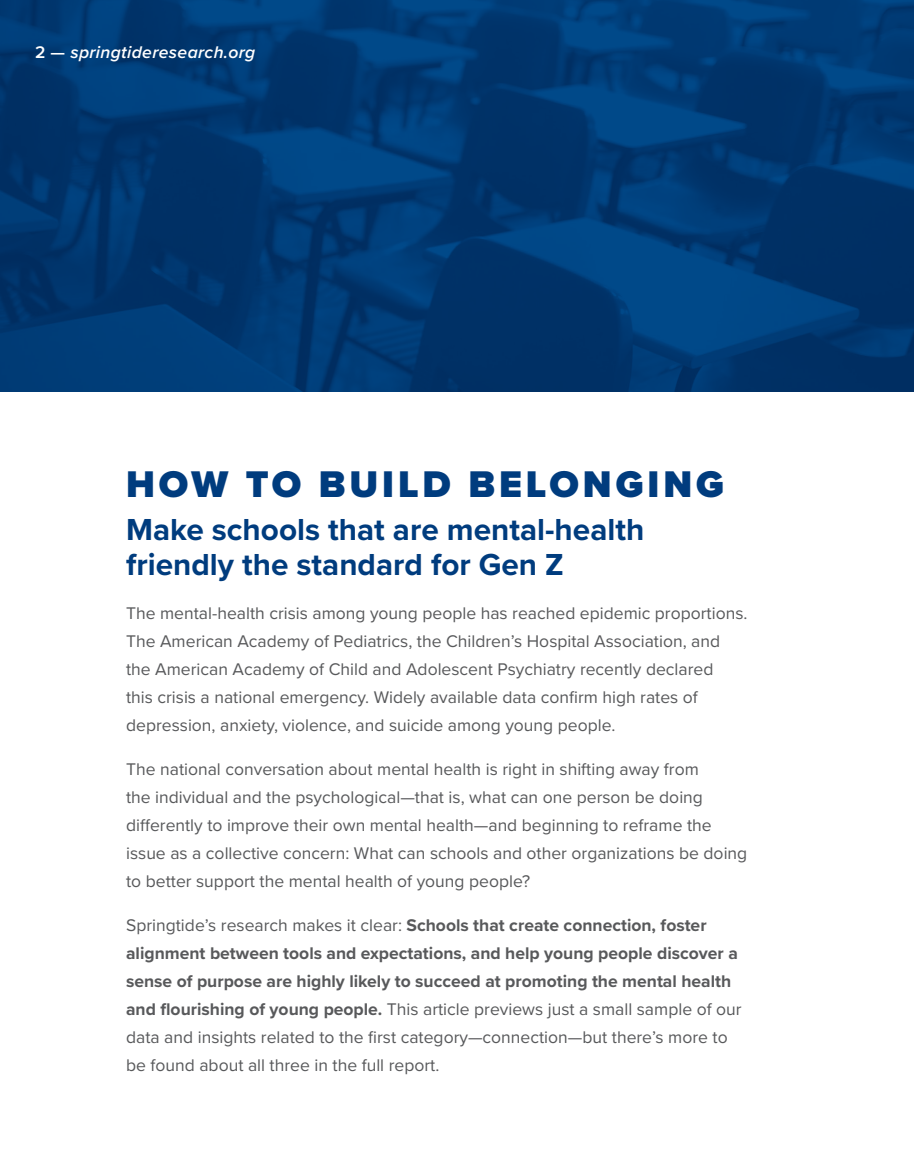
<style>
.page{position:relative;width:914px;height:1166px;background:#fff}
.page>*{position:absolute;margin:0;border:0;box-sizing:border-box;transform-origin:0 0}
.t1{font:900 38.5px "Proxima Nova";letter-spacing:.1em;color:#003c7e}
.t2{font:700 31.5px/35px "Proxima Nova";color:#003c7e}
.t3{font:17.5px/28px "Proxima Nova";color:#58595b}
.t4{font:700 17.5px/28px "Proxima Nova";color:#58595b}
.t5{font:italic 600 17.5px "Proxima Nova";letter-spacing:.02em;color:#fff}
.s1{font-style:normal}
.s2{font-weight:400}
</style>
<div class="page">
<svg style="left:0;top:0;width:914px;height:391px;background:#003871"></svg>
<p class="t5" style="left:35px;top:39px;width:222px"><span class="s1">2 —</span> springtideresearch.org</p>
<h1 class="t1" style="left:126px;top:456px;width:599px">HOW TO BUILD BELONGING</h1>
<h2 class="t2" style="left:126px;top:511px;width:519px">Make schools that are mental-health friendly the standard for Gen Z</h2>
<p class="t3" style="left:126px;top:598px;width:623px">The mental-health crisis among young people has reached epidemic proportions.<br>The American Academy of Pediatrics, the Children’s Hospital Association, and the American Academy of Child and Adolescent Psychiatry recently declared<br>this crisis a national emergency. Widely available data confirm high rates of depression, anxiety, violence, and suicide among young people.</p>
<p class="t3" style="left:126px;top:754px;width:622px">The national conversation about mental health is right in shifting away from<br>the individual and the psychological—that is, what can one person be doing differently to improve their own mental health—and beginning to reframe the issue as a collective concern: What can schools and other organizations be doing to better support the mental health of young people?</p>
<p class="t4" style="left:126px;top:910px;width:617px"><span class="s2">Springtide’s research makes it clear:</span> Schools that create connection, foster alignment between tools and expectations, and help young people discover a sense of purpose are highly likely to succeed at promoting the mental health and flourishing of young people. <span class="s2">This article previews just a small sample of our data and insights related to the first category—connection—but there’s more to be found about all three in the full report.</span></p>
</div>
